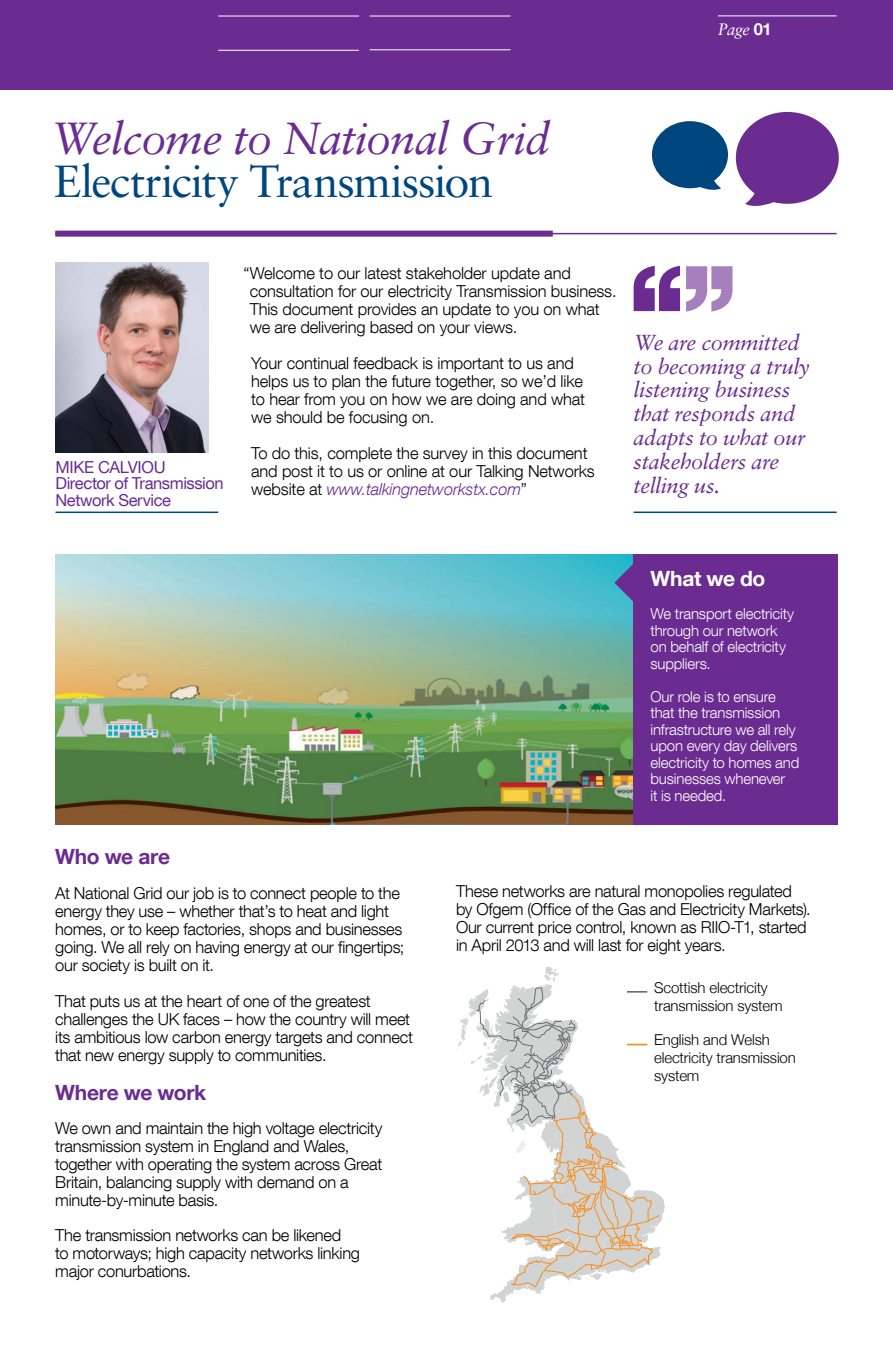
<style>
.page{position:relative;width:893px;height:1348px;background:#fff}
.page>*{position:absolute;margin:0;border:0;box-sizing:border-box;transform-origin:0 0}
.t1{font:45px "Sabon";letter-spacing:-.025em;color:#00467e}
.t2{font:italic 45px "Sabon";letter-spacing:-.02em;color:#6a2c91}
.t3{font:italic 21.75px/24px "Sabon";letter-spacing:-.015em;color:#6a2c91}
.t4{font:700 21px "Helvetica Neue LT Com";letter-spacing:-.015em;color:#6a2c91}
.t5{font:700 21px "Helvetica Neue LT Com";letter-spacing:-.015em;color:#fff}
.t6{font:300 16.5px/18px "Helvetica Neue LT Com";letter-spacing:-.015em;color:#000}
.t7{font:16.5px/16.5px "Helvetica Neue LT Com";letter-spacing:-.025em;color:#6a2c91}
.t8{font:italic 16.5px "Sabon";color:#fff}
.t9{font:300 15px/16.5px "Helvetica Neue LT Com";letter-spacing:-.01em;color:#fff}
.t10{font:300 15px/18px "Helvetica Neue";letter-spacing:-.01em;color:#000}
.s1{font-family:"Helvetica Neue LT Com";font-weight:700;font-style:normal}
.s2{font-style:italic;color:#6a2c91}
</style>
<div class="page">
<img style="left:55px;top:262px;width:153px;height:190px">
<hr style="left:56px;top:512px;width:162px;height:1px;background:#00467e">
<hr style="left:634px;top:512px;width:203px;height:1px;background:#00467e">
<svg style="left:633px;top:266px;width:47px;height:45px"></svg>
<svg style="left:686px;top:266px;width:47px;height:46px"></svg>
<svg style="left:736px;top:112px;width:103px;height:94px"></svg>
<svg style="left:652px;top:121px;width:76px;height:69px"></svg>
<hr style="left:55px;top:233px;width:782px;height:1px;background:#6a2c91">
<div style="left:55px;top:231px;width:498px;height:6px;background:#6a2c91"></div>
<img style="left:55px;top:554px;width:579px;height:271px">
<div style="left:634px;top:554px;width:204px;height:271px;background:#6a2c91"></div>
<svg style="left:614px;top:563px;width:20px;height:39px"></svg>
<svg style="left:456px;top:966px;width:209px;height:337px"></svg>
<div style="left:0;top:0;width:893px;height:89px;background:#6a2c91"></div>
<hr style="left:718px;top:15px;width:119px;height:1px;background:#fff">
<hr style="left:370px;top:49px;width:140px;height:1px;background:#fff">
<hr style="left:370px;top:16px;width:140px;height:1px;background:#fff">
<hr style="left:218px;top:16px;width:141px;height:1px;background:#fff">
<hr style="left:218px;top:50px;width:141px;height:1px;background:#fff">
<p class="t8" style="left:718px;top:19px;width:55px">Page <span class="s1">01</span></p>
<h1 class="t2" style="left:51px;top:112px;width:501px">Welcome to National Grid</h1>
<h1 class="t1" style="left:54px;top:155px;width:441px">Electricity Transmission</h1>
<p class="t7" style="left:56px;top:458px;width:170px">MIKE CALVIOU<br>Director of Transmission<br>Network Service</p>
<p class="t6" style="left:250px;top:263px;width:368px;text-indent:-6px">“Welcome to our latest stakeholder update and consultation for our electricity Transmission business.<br>This document provides an update to you on what we are delivering based on your views.</p>
<p class="t6" style="left:251px;top:353px;width:335px">Your continual feedback is important to us and helps us to plan the future together, so we’d like to hear from you on how we are doing and what we should be focusing on.</p>
<p class="t6" style="left:251px;top:443px;width:345px">To do this, complete the survey in this document and post it to us or online at our Talking Networks website at <span class="s2">www.talkingnetworkstx.com</span>”</p>
<h2 class="t3" style="left:634px;top:330px;width:178px">We are committed to becoming a truly listening business that responds and adapts to what our stakeholders are telling us.</h2>
<p class="t5" style="left:651px;top:565px;width:116px">What we do</p>
<p class="t9" style="left:651px;top:605px;width:145px">We transport electricity through our network on behalf of electricity suppliers.</p>
<p class="t9" style="left:651px;top:688px;width:150px">Our role is to ensure that the transmission infrastructure we all rely upon every day delivers electricity to homes and businesses whenever<br>it is needed.</p>
<p class="t4" style="left:55px;top:844px;width:116px">Who we are</p>
<p class="t6" style="left:55px;top:884px;width:351px">At National Grid our job is to connect people to the energy they use – whether that’s to heat and light homes, or to keep factories, shops and businesses going. We all rely on having energy at our fingertips; our society is built on it.</p>
<p class="t6" style="left:55px;top:992px;width:359px">That puts us at the heart of one of the greatest challenges the UK faces – how the country will meet its ambitious low carbon energy targets and connect that new energy supply to communities.</p>
<p class="t4" style="left:55px;top:1079px;width:152px">Where we work</p>
<p class="t6" style="left:55px;top:1119px;width:329px">We own and maintain the high voltage electricity transmission system in England and Wales, together with operating the system across Great Britain, balancing supply with demand on a minute-by-minute basis.</p>
<p class="t6" style="left:55px;top:1226px;width:306px">The transmission networks can be likened<br>to motorways; high capacity networks linking major conurbations.</p>
<p class="t6" style="left:456px;top:882px;width:356px">These networks are natural monopolies regulated by Ofgem (Office of the Gas and Electricity Markets).<br>Our current price control, known as RIIO-T1, started in April 2013 and will last for eight years.</p>
<p class="t10" style="left:654px;top:977px;width:130px">Scottish electricity transmission system</p>
<p class="t10" style="left:654px;top:1030px;width:143px">English and Welsh electricity transmission system</p>
</div>
